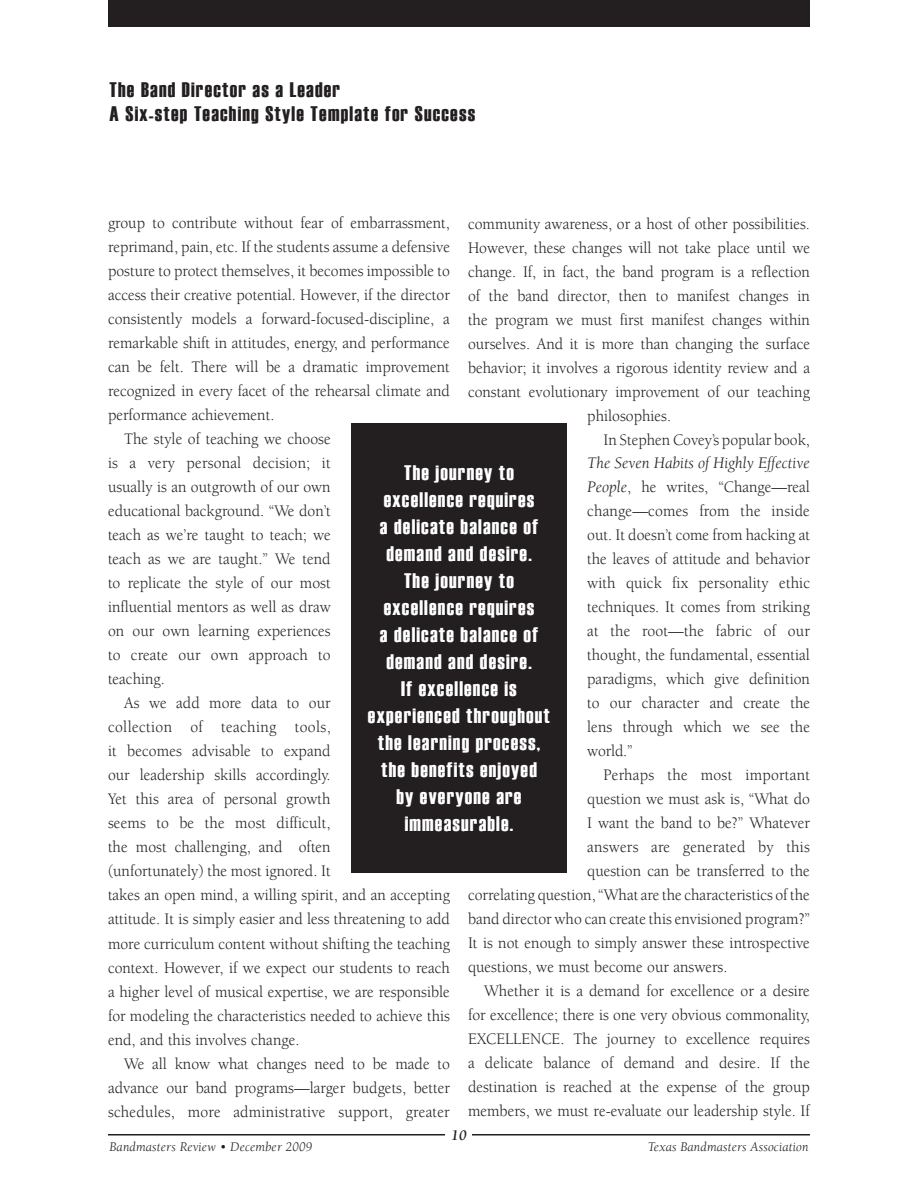
<style>
.page{position:relative;width:918px;height:1188px;background:#fff}
.page>*{position:absolute;margin:0;border:0;box-sizing:border-box;transform-origin:0 0}
.t1{font:21px/27px "Haettenschweiler";letter-spacing:.06em;color:#fff;text-align:center}
.t2{font:21px/24px "Haettenschweiler";letter-spacing:.06em;color:#231f20}
.t3{font:16.5px/24px "Berkeley";color:#231f20;text-align:justify;scale:.95 1}
.t4{font:16.5px "Berkeley";letter-spacing:.025em;color:#231f20;scale:.95 1}
.t5{font:italic 700 15px "Berkeley";color:#231f20}
.t6{font:italic 13.5px "Berkeley";letter-spacing:.01em;color:#231f20}
.s1{font-style:italic}
</style>
<div class="page">
<hr style="left:108px;top:1134px;width:702px;height:2px;background:#231f20">
<div style="left:108px;top:0;width:702px;height:27px;background:#231f20"></div>
<div style="left:351px;top:423px;width:216px;height:450px;background:#231f20"></div>
<div style="left:446px;top:1120px;width:26px;height:28px;background:#fff"></div>
<p class="t2" style="left:110px;top:77px;width:367px">The Band Director as a Leader<br>A Six-step Teaching Style Template for Success</p>
<p class="t3" style="left:108px;top:211px;width:362px">group to contribute without fear of embarrassment,</p>
<p class="t3" style="left:108px;top:235px;width:362px">reprimand, pain, etc. If the students assume a defensive</p>
<p class="t3" style="left:108px;top:259px;width:361px">posture to protect themselves, it becomes impossible to</p>
<p class="t3" style="left:108px;top:283px;width:361px">access their creative potential. However, if the director</p>
<p class="t3" style="left:108px;top:307px;width:361px">consistently models a forward-focused-discipline, a</p>
<p class="t3" style="left:108px;top:331px;width:361px">remarkable shift in attitudes, energy, and performance</p>
<p class="t3" style="left:108px;top:355px;width:361px">can be felt. There will be a dramatic improvement</p>
<p class="t3" style="left:108px;top:380px;width:361px">recognized in every facet of the rehearsal climate and</p>
<p class="t3" style="left:108px;top:404px;width:177px">performance achievement.</p>
<p class="t3" style="left:124px;top:428px;width:219px">The style of teaching we choose</p>
<p class="t3" style="left:108px;top:452px;width:236px">is a very personal decision; it</p>
<p class="t3" style="left:108px;top:476px;width:236px">usually is an outgrowth of our own</p>
<p class="t3" style="left:108px;top:500px;width:236px">educational background. “We don’t</p>
<p class="t3" style="left:108px;top:524px;width:236px">teach as we’re taught to teach; we</p>
<p class="t3" style="left:108px;top:548px;width:236px">teach as we are taught.” We tend</p>
<p class="t3" style="left:108px;top:572px;width:236px">to replicate the style of our most</p>
<p class="t3" style="left:108px;top:596px;width:236px">influential mentors as well as draw</p>
<p class="t3" style="left:108px;top:620px;width:236px">on our own learning experiences</p>
<p class="t3" style="left:108px;top:644px;width:236px">to create our own approach to</p>
<p class="t3" style="left:108px;top:668px;width:61px">teaching.</p>
<p class="t3" style="left:124px;top:692px;width:219px">As we add more data to our</p>
<p class="t4" style="left:108px;top:719px;width:236px">collection of teaching tools,</p>
<p class="t3" style="left:108px;top:740px;width:236px">it becomes advisable to expand</p>
<p class="t3" style="left:108px;top:764px;width:236px">our leadership skills accordingly.</p>
<p class="t3" style="left:108px;top:788px;width:236px">Yet this area of personal growth</p>
<p class="t3" style="left:108px;top:812px;width:236px">seems to be the most difficult,</p>
<p class="t3" style="left:108px;top:836px;width:236px">the most challenging, and often</p>
<p class="t3" style="left:108px;top:860px;width:236px">(unfortunately) the most ignored. It</p>
<p class="t3" style="left:108px;top:884px;width:361px">takes an open mind, a willing spirit, and an accepting</p>
<p class="t3" style="left:108px;top:908px;width:362px">attitude. It is simply easier and less threatening to add</p>
<p class="t3" style="left:108px;top:932px;width:362px">more curriculum content without shifting the teaching</p>
<p class="t3" style="left:108px;top:956px;width:361px">context. However, if we expect our students to reach</p>
<p class="t3" style="left:108px;top:980px;width:361px">a higher level of musical expertise, we are responsible</p>
<p class="t3" style="left:108px;top:1004px;width:362px">for modeling the characteristics needed to achieve this</p>
<p class="t3" style="left:108px;top:1028px;width:203px">end, and this involves change.</p>
<p class="t3" style="left:124px;top:1052px;width:344px">We all know what changes need to be made to</p>
<p class="t3" style="left:108px;top:1076px;width:362px">advance our band programs—larger budgets, better</p>
<p class="t3" style="left:108px;top:1100px;width:361px">schedules, more administrative support, greater</p>
<p class="t3" style="left:468px;top:212px;width:361px">community awareness, or a host of other possibilities.</p>
<p class="t3" style="left:468px;top:236px;width:362px">However, these changes will not take place until we</p>
<p class="t3" style="left:468px;top:260px;width:362px">change. If, in fact, the band program is a reflection</p>
<p class="t3" style="left:468px;top:284px;width:361px">of the band director, then to manifest changes in</p>
<p class="t3" style="left:468px;top:308px;width:361px">the program we must first manifest changes within</p>
<p class="t3" style="left:468px;top:332px;width:362px">ourselves. And it is more than changing the surface</p>
<p class="t3" style="left:468px;top:356px;width:362px">behavior; it involves a rigorous identity review and a</p>
<p class="t3" style="left:468px;top:380px;width:361px">constant evolutionary improvement of our teaching</p>
<p class="t3" style="left:587px;top:404px;width:90px">philosophies.</p>
<p class="t3" style="left:603px;top:428px;width:219px">In Stephen Covey’s popular book,</p>
<p class="t3" style="left:587px;top:451px;width:236px"><span class="s1">The Seven Habits of Highly Effective People</span>, he writes, “Change—real change—comes from the inside out. It doesn’t come from hacking at the leaves of attitude and behavior with quick fix personality ethic techniques. It comes from striking at the root—the fabric of our thought, the fundamental, essential paradigms, which give definition to our character and create the lens through which we see the world.”</p>
<p class="t3" style="left:603px;top:764px;width:219px">Perhaps the most important</p>
<p class="t3" style="left:587px;top:788px;width:236px">question we must ask is, “What do</p>
<p class="t3" style="left:587px;top:812px;width:236px">I want the band to be?” Whatever</p>
<p class="t3" style="left:587px;top:836px;width:236px">answers are generated by this</p>
<p class="t3" style="left:587px;top:860px;width:236px">question can be transferred to the</p>
<p class="t3" style="left:468px;top:884px;width:361px">correlating question, “What are the characteristics of the</p>
<p class="t3" style="left:468px;top:908px;width:361px">band director who can create this envisioned program?”</p>
<p class="t3" style="left:468px;top:932px;width:361px">It is not enough to simply answer these introspective</p>
<p class="t3" style="left:468px;top:956px;width:275px">questions, we must become our answers.</p>
<p class="t3" style="left:484px;top:980px;width:344px">Whether it is a demand for excellence or a desire</p>
<p class="t3" style="left:468px;top:1004px;width:362px">for excellence; there is one very obvious commonality,</p>
<p class="t3" style="left:468px;top:1028px;width:361px">EXCELLENCE. The journey to excellence requires</p>
<p class="t3" style="left:468px;top:1052px;width:362px">a delicate balance of demand and desire. If the</p>
<p class="t3" style="left:468px;top:1076px;width:361px">destination is reached at the expense of the group</p>
<p class="t3" style="left:468px;top:1100px;width:361px">members, we must re-evaluate our leadership style. If</p>
<p class="t1" style="left:368px;top:458px;width:184px">The journey to excellence requires<br>a delicate balance of demand and desire.<br>The journey to excellence requires<br>a delicate balance of demand and desire.<br>If excellence is experienced throughout the learning process, the benefits enjoyed<br>by everyone are immeasurable.</p>
<p class="t5" style="left:451px;top:1127px;width:17px">10</p>
<p class="t6" style="left:110px;top:1140px;width:204px">Bandmasters Review • December 2009</p>
<p class="t6" style="left:648px;top:1140px;width:162px">Texas Bandmasters Association</p>
</div>
